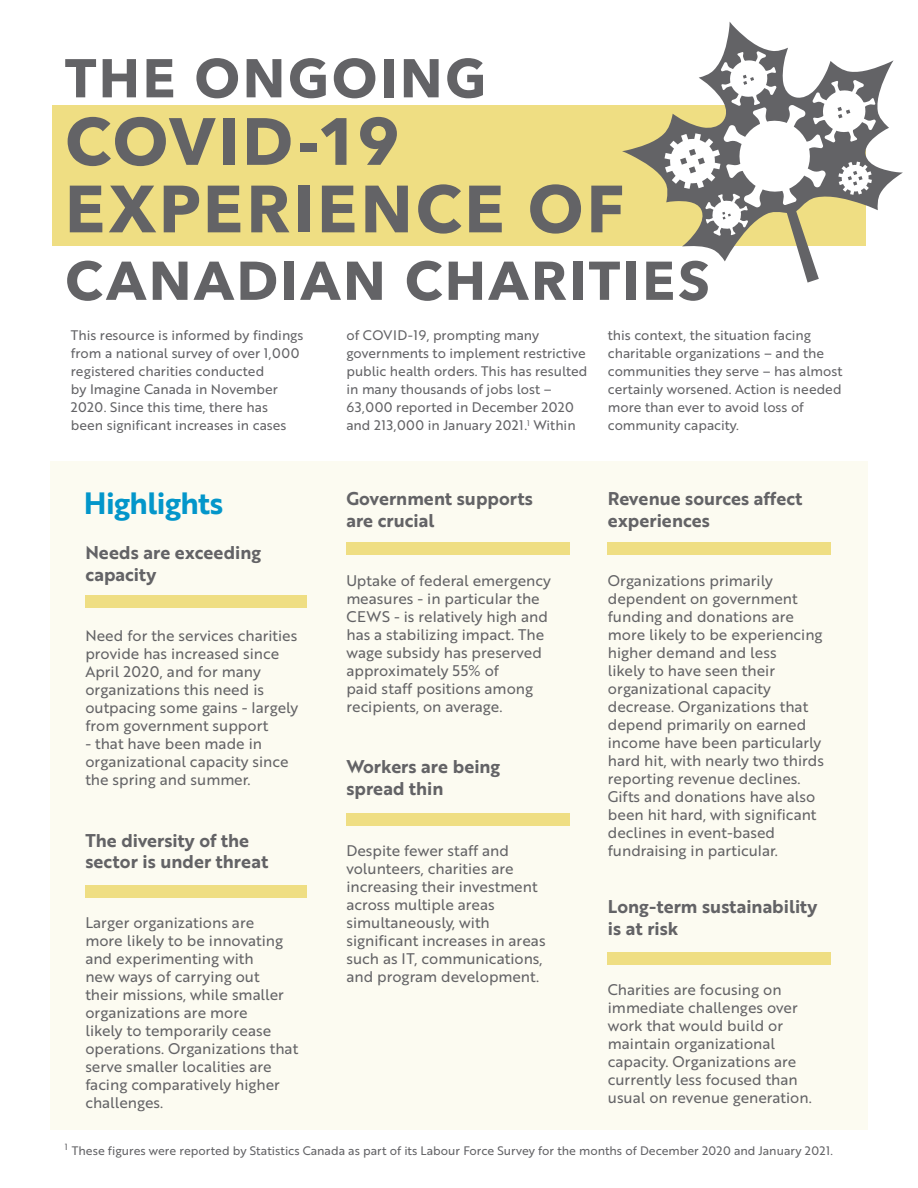
<style>
.page{position:relative;width:918px;height:1188px;background:#fff}
.page>*{position:absolute;margin:0;border:0;box-sizing:border-box;transform-origin:0 0}
.t1{font:700 66px "Avenir Next";letter-spacing:.045em;color:#636366}
.t2{font:700 54px "Avenir Next";letter-spacing:.05em;color:#636366}
.t3{font:30px "Brother 1816 Bold";letter-spacing:-.02em;color:#0396ca}
.t4{font:18px/21.6px "Brother 1816 Bold";color:#636366}
.t5{font:15px/18px "Brother 1816 Regular";color:#636366}
.t6{font:13.5px/18px "Brother 1816 Regular";color:#636366}
.t7{font:12px "Brother 1816 Regular";color:#636366}
</style>
<div class="page">
<div style="left:52px;top:105px;width:814px;height:141px;background:#efde83"></div>
<div style="left:50px;top:461px;width:818px;height:669px;background:#fcfbf1"></div>
<div style="left:85px;top:885px;width:222px;height:13px;background:#efde83"></div>
<div style="left:85px;top:595px;width:222px;height:13px;background:#efde83"></div>
<div style="left:608px;top:952px;width:223px;height:13px;background:#efde83"></div>
<div style="left:346px;top:542px;width:224px;height:13px;background:#efde83"></div>
<div style="left:346px;top:813px;width:224px;height:13px;background:#efde83"></div>
<div style="left:608px;top:542px;width:223px;height:13px;background:#efde83"></div>
<svg style="left:622px;top:22px;width:281px;height:188px"></svg>
<svg style="left:665px;top:51px;width:211px;height:232px"></svg>
<p class="t2" style="left:65px;top:32px;width:423px">THE ONGOING</p>
<p class="t1" style="left:65px;top:85px;width:336px">COVID-19</p>
<p class="t1" style="left:65px;top:152px;width:561px">EXPERIENCE OF</p>
<p class="t2" style="left:65px;top:234px;width:647px">CANADIAN CHARITIES</p>
<p class="t6" style="left:71px;top:326px;width:234px">This resource is informed by findings from a national survey of over 1,000 registered charities conducted<br>by Imagine Canada in November 2020. Since this time, there has been significant increases in cases</p>
<p class="t6" style="left:346px;top:326px;width:242px">of COVID-19, prompting many governments to implement restrictive public health orders. This has resulted in many thousands of jobs lost – 63,000 reported in December 2020 and 213,000 in January 2021.<sup>1</sup> Within</p>
<p class="t6" style="left:608px;top:326px;width:236px">this context, the situation facing charitable organizations – and the communities they serve – has almost certainly worsened. Action is needed more than ever to avoid loss of community capacity.</p>
<p class="t3" style="left:84px;top:480px;width:141px">Highlights</p>
<p class="t4" style="left:85px;top:541px;width:177px">Needs are exceeding capacity</p>
<p class="t5" style="left:85px;top:626px;width:215px">Need for the services charities provide has increased since<br>April 2020, and for many organizations this need is outpacing some gains - largely from government support</p>
<p class="t5" style="left:85px;top:734px;width:205px">- that have been made in organizational capacity since the spring and summer.</p>
<p class="t4" style="left:85px;top:829px;width:185px">The diversity of the sector is under threat</p>
<p class="t5" style="left:85px;top:913px;width:214px">Larger organizations are<br>more likely to be innovating and experimenting with<br>new ways of carrying out<br>their missions, while smaller organizations are more<br>likely to temporarily cease operations. Organizations that serve smaller localities are facing comparatively higher challenges.</p>
<p class="t4" style="left:346px;top:487px;width:188px">Government supports are crucial</p>
<p class="t5" style="left:346px;top:571px;width:206px">Uptake of federal emergency measures - in particular the<br>CEWS - is relatively high and has a stabilizing impact. The wage subsidy has preserved approximately 55% of<br>paid staff positions among recipients, on average.</p>
<p class="t4" style="left:346px;top:755px;width:155px">Workers are being spread thin</p>
<p class="t5" style="left:346px;top:841px;width:201px">Despite fewer staff and volunteers, charities are increasing their investment across multiple areas simultaneously, with significant increases in areas such as IT, communications, and program development.</p>
<p class="t4" style="left:608px;top:487px;width:196px">Revenue sources affect experiences</p>
<p class="t5" style="left:608px;top:571px;width:218px">Organizations primarily dependent on government funding and donations are more likely to be experiencing higher demand and less<br>likely to have seen their organizational capacity decrease. Organizations that depend primarily on earned income have been particularly hard hit, with nearly two thirds reporting revenue declines.<br>Gifts and donations have also been hit hard, with significant declines in event-based fundraising in particular.</p>
<p class="t4" style="left:608px;top:895px;width:211px">Long-term sustainability is at risk</p>
<p class="t5" style="left:608px;top:980px;width:205px">Charities are focusing on immediate challenges over work that would build or maintain organizational capacity. Organizations are currently less focused than usual on revenue generation.</p>
<p class="t7" style="left:65px;top:1142px;width:770px"><sup>1</sup> These figures were reported by Statistics Canada as part of its Labour Force Survey for the months of December 2020 and January 2021.</p>
</div>
